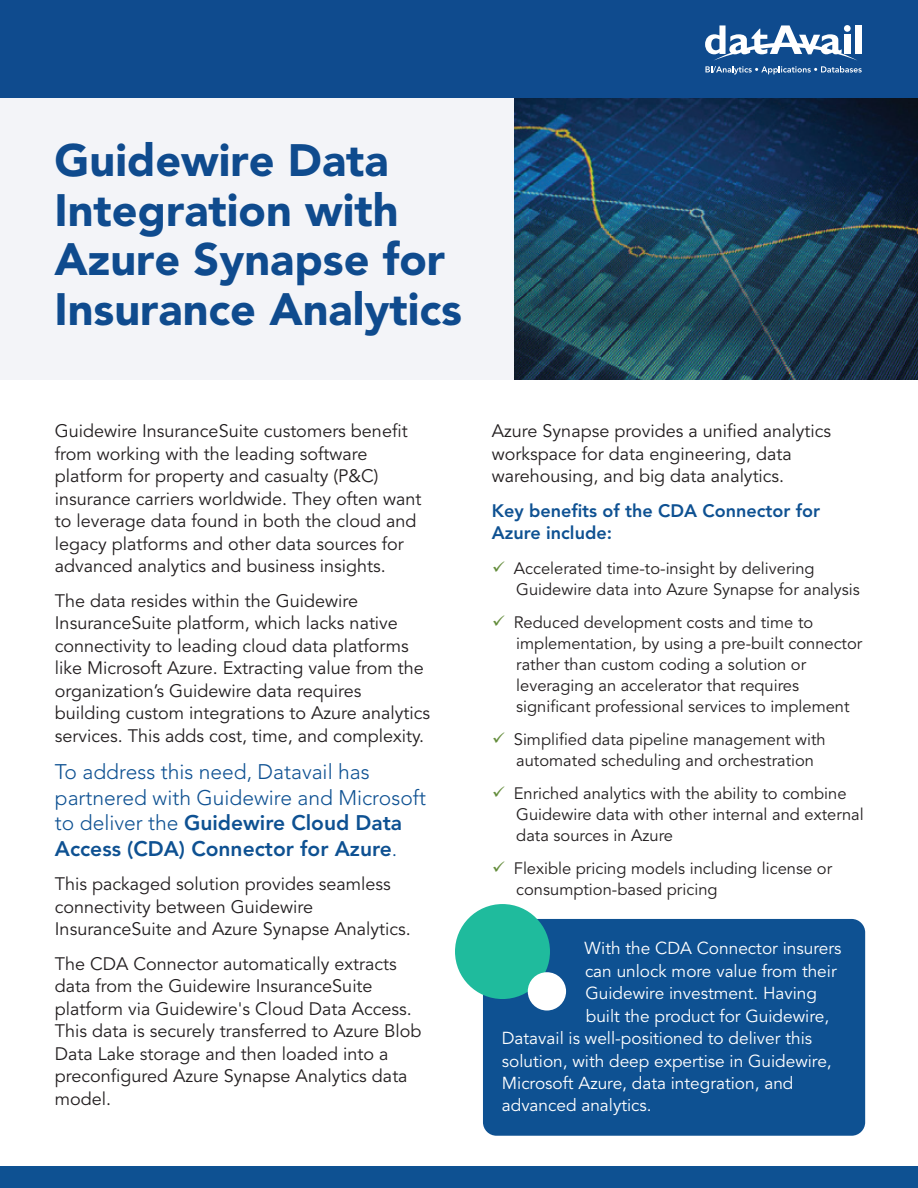
<style>
.page{position:relative;width:918px;height:1188px;background:#fff}
.page>*{position:absolute;margin:0;border:0;box-sizing:border-box;transform-origin:0 0}
.t1{font:900 45px/49.5px "Avenir LT Std";color:#0f4b8e}
.t2{font:300 21px/25.5px "Avenir LT Std";color:#0e5192}
.t3{font:18px/22.5px "Avenir LT Std";color:#231f20}
.t4{font:800 18px/22.5px "Avenir LT Std";color:#0e5192}
.t5{font:17.25px "Avenir LT Std";color:#fff}
.t6{font:16.5px/21px "Avenir LT Std";color:#231f20}
.s1{font-weight:800}
.s2{color:#648d3c}
</style>
<div class="page">
<img style="left:514px;top:98px;width:404px;height:282px">
<div style="left:0;top:85px;width:514px;height:356px;background:#f3f4f8"></div>
<div style="left:0;top:381px;width:918px;height:797px;background:#fff"></div>
<div style="left:0;top:1166px;width:918px;height:22px;background:#0e5192"></div>
<div style="left:0;top:0;width:918px;height:98px;background:#0f4b8e"></div>
<svg style="left:705px;top:25px;width:157px;height:50px"></svg>
<div style="left:483px;top:919px;width:382px;height:217px;background:#0e5192;border-radius:13px"></div>
<div style="left:455px;top:904px;width:95px;height:95px;background:#1fbb9d;border-radius:50%"></div>
<div style="left:528px;top:972px;width:38px;height:39px;background:#fff;border-radius:50%"></div>
<h1 class="t1" style="left:55px;top:135px;width:409px">Guidewire Data<br>Integration with<br>Azure Synapse for<br>Insurance Analytics</h1>
<p class="t3" style="left:55px;top:420px;width:368px">Guidewire InsuranceSuite customers benefit from working with the leading software platform for property and casualty (P&amp;C) insurance carriers worldwide. They often want to leverage data found in both the cloud and legacy platforms and other data sources for advanced analytics and business insights.</p>
<p class="t3" style="left:55px;top:590px;width:377px">The data resides within the Guidewire InsuranceSuite platform, which lacks native connectivity to leading cloud data platforms like Microsoft Azure. Extracting value from the organization’s Guidewire data requires building custom integrations to Azure analytics services. This adds cost, time, and complexity.</p>
<p class="t2" style="left:55px;top:759px;width:373px">To address this need, Datavail has partnered with Guidewire and Microsoft to deliver the <span class="s1">Guidewire Cloud Data Access (CDA) Connector for Azure</span>.</p>
<p class="t3" style="left:55px;top:873px;width:357px">This packaged solution provides seamless connectivity between Guidewire<br>InsuranceSuite and Azure Synapse Analytics.</p>
<p class="t3" style="left:55px;top:953px;width:368px">The CDA Connector automatically extracts data from the Guidewire InsuranceSuite platform via Guidewire's Cloud Data Access.<br>This data is securely transferred to Azure Blob Data Lake storage and then loaded into a preconfigured Azure Synapse Analytics data model.</p>
<p class="t3" style="left:492px;top:420px;width:341px">Azure Synapse provides a unified analytics workspace for data engineering, data warehousing, and big data analytics.</p>
<p class="t4" style="left:492px;top:499px;width:330px">Key benefits of the CDA Connector for<br>Azure include:</p>
<p class="t6" style="left:516px;top:558px;width:345px;text-indent:-24px"><span class="s2">✓</span> Accelerated time-to-insight by delivering<br>Guidewire data into Azure Synapse for analysis</p>
<p class="t6" style="left:516px;top:612px;width:348px;text-indent:-24px"><span class="s2">✓</span> Reduced development costs and time to implementation, by using a pre-built connector rather than custom coding a solution or leveraging an accelerator that requires significant professional services to implement</p>
<p class="t6" style="left:516px;top:729px;width:311px;text-indent:-24px"><span class="s2">✓</span> Simplified data pipeline management with automated scheduling and orchestration</p>
<p class="t6" style="left:516px;top:783px;width:349px;text-indent:-24px"><span class="s2">✓</span> Enriched analytics with the ability to combine<br>Guidewire data with other internal and external data sources in Azure</p>
<p class="t6" style="left:516px;top:858px;width:317px;text-indent:-24px"><span class="s2">✓</span> Flexible pricing models including license or consumption-based pricing</p>
<p class="t5" style="left:585px;top:938px;width:258px">With the CDA Connector insurers</p>
<p class="t5" style="left:585px;top:961px;width:253px">can unlock more value from their</p>
<p class="t5" style="left:585px;top:983px;width:233px">Guidewire investment. Having</p>
<p class="t5" style="left:586px;top:1006px;width:245px">built the product for Guidewire,</p>
<p class="t5" style="left:502px;top:1028px;width:312px">Datavail is well-positioned to deliver this</p>
<p class="t5" style="left:502px;top:1051px;width:331px">solution, with deep expertise in Guidewire,</p>
<p class="t5" style="left:502px;top:1073px;width:293px">Microsoft Azure, data integration, and</p>
<p class="t5" style="left:502px;top:1096px;width:151px">advanced analytics.</p>
</div>
